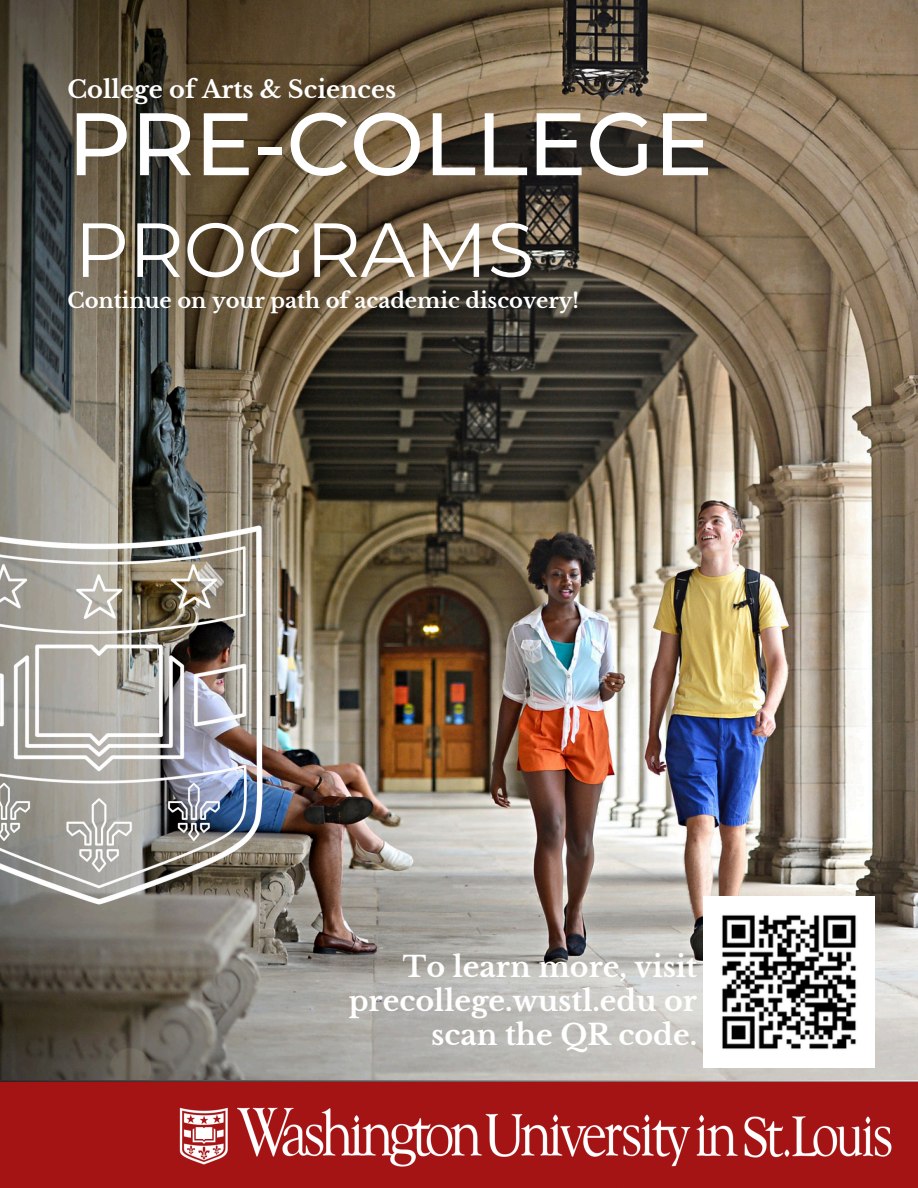
<style>
.page{position:relative;width:918px;height:1188px;background:#fff}
.page>*{position:absolute;margin:0;border:0;box-sizing:border-box;transform-origin:0 0}
.t1{font:500 88.5px "Montserrat";letter-spacing:-.005em;color:#fff}
.t2{font:76.5px "Montserrat";letter-spacing:-.005em;color:#fff}
.t3{font:700 28.5px/33.8px "Libre Baskerville";color:#fff;text-align:right}
.t4{font:700 24px "Libre Baskerville";color:#fff}
.t5{font:700 21px "Libre Baskerville";color:#fff}
</style>
<div class="page">
<img style="left:0;top:0;width:918px;height:1075px">
<img style="left:0;top:519px;width:270px;height:392px">
<img style="left:0;top:1075px;width:918px;height:113px">
<img style="left:703px;top:897px;width:171px;height:171px">
<h1 class="t4" style="left:68px;top:74px;width:330px">College of Arts &amp; Sciences</h1>
<h1 class="t1" style="left:68px;top:90px;width:647px">PRE-COLLEGE</h1>
<h2 class="t2" style="left:74px;top:203px;width:462px">PROGRAMS</h2>
<p class="t5" style="left:68px;top:288px;width:513px">Continue on your path of academic discovery!</p>
<p class="t3" style="left:349px;top:950px;width:350px">To learn more, visit precollege.wustl.edu or scan the QR code.</p>
</div>
